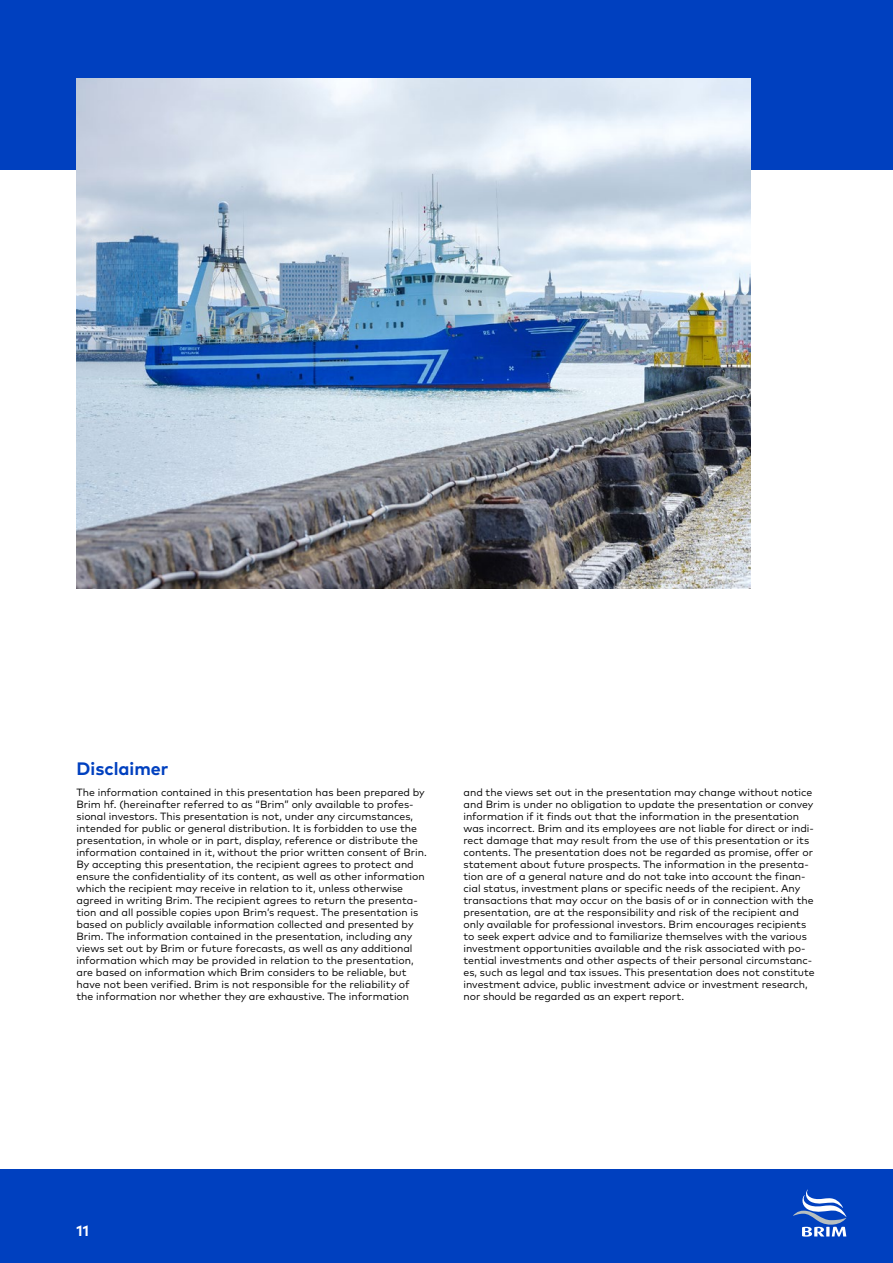
<style>
.page{position:relative;width:893px;height:1263px;background:#fff}
.page>*{position:absolute;margin:0;border:0;box-sizing:border-box;transform-origin:0 0}
.t1{font:700 18px "Mark Pro";color:#0040bf}
.t2{font:700 15px "Mark Pro";color:#fff}
.t3{font:10.5px/12px "Mark Pro";color:#000}
</style>
<div class="page">
<div style="left:0;top:1169px;width:893px;height:94px;background:#0040bf"></div>
<div style="left:0;top:0;width:893px;height:170px;background:#0040bf"></div>
<svg style="left:793px;top:1189px;width:53px;height:47px"></svg>
<img style="left:77px;top:79px;width:673px;height:509px">
<h1 class="t1" style="left:77px;top:755px;width:93px">Disclaimer</h1>
<p class="t3" style="left:77px;top:785px;width:352px">The information contained in this presentation has been prepared by Brim hf. (hereinafter referred to as “Brim” only available to profes&shy;sional investors. This presentation is not, under any circumstances, intended for public or general distribution. It is forbidden to use the presentation, in whole or in part, display, reference or distribute the information contained in it, without the prior written consent of Brin.<br>By accepting this presentation, the recipient agrees to protect and ensure the confidentiality of its content, as well as other information which the recipient may receive in relation to it, unless otherwise agreed in writing Brim. The recipient agrees to return the presenta&shy;tion and all possible copies upon Brim’s request. The presentation is based on publicly available information collected and presented by Brim. The information contained in the presentation, including any views set out by Brim or future forecasts, as well as any additional information which may be provided in relation to the presentation, are based on information which Brim considers to be reliable, but have not been verified. Brim is not responsible for the reliability of the information nor whether they are exhaustive. The information</p>
<p class="t3" style="left:463px;top:785px;width:353px">and the views set out in the presentation may change without notice and Brim is under no obligation to update the presentation or convey information if it finds out that the information in the presentation was incorrect. Brim and its employees are not liable for direct or indi&shy;rect damage that may result from the use of this presentation or its contents. The presentation does not be regarded as promise, offer or statement about future prospects. The information in the presenta&shy;tion are of a general nature and do not take into account the finan&shy;cial status, investment plans or specific needs of the recipient. Any transactions that may occur on the basis of or in connection with the presentation, are at the responsibility and risk of the recipient and only available for professional investors. Brim encourages recipients to seek expert advice and to familiarize themselves with the various investment opportunities available and the risk associated with po&shy;tential investments and other aspects of their personal circumstanc&shy;es, such as legal and tax issues. This presentation does not constitute investment advice, public investment advice or investment research, nor should be regarded as an expert report.</p>
<h2 class="t2" style="left:77px;top:1219px;width:14px">11</h2>
</div>
